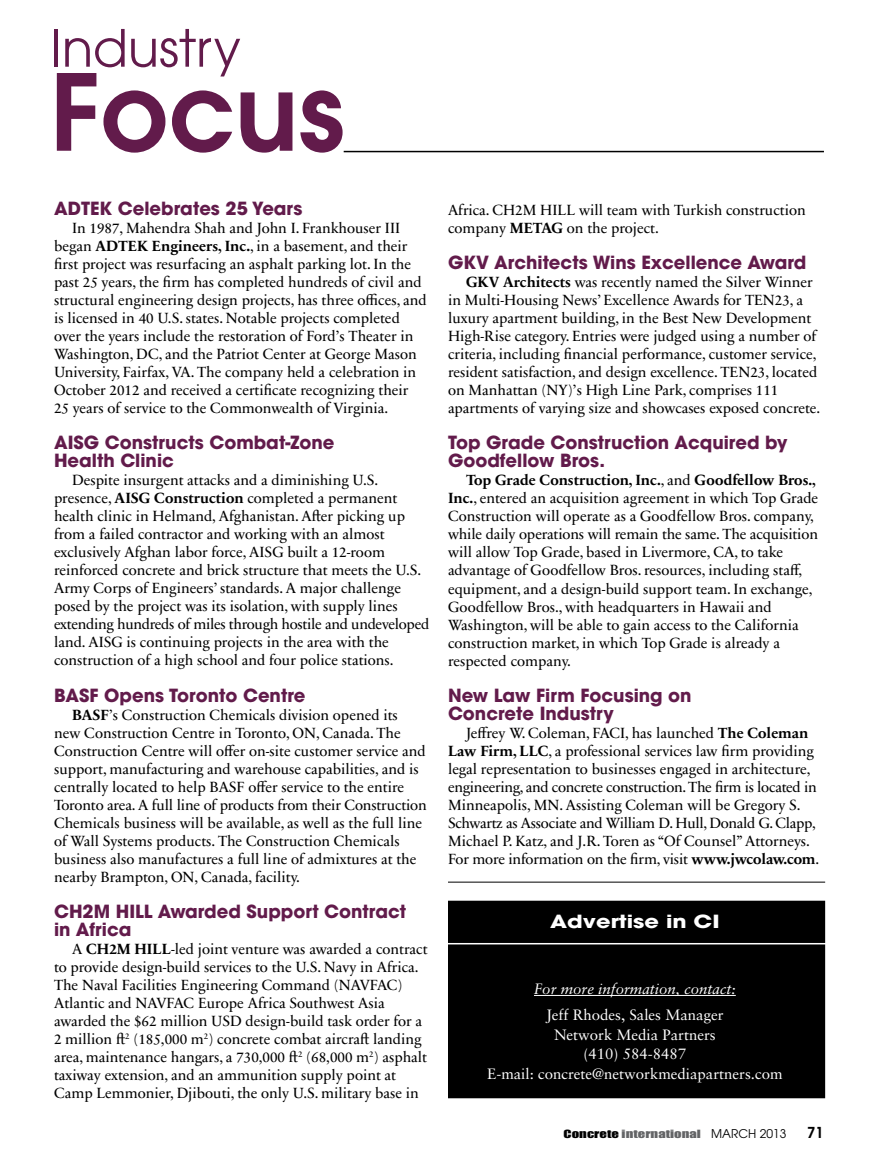
<style>
.page{position:relative;width:878px;height:1175px;background:#fff}
.page>*{position:absolute;margin:0;border:0;box-sizing:border-box;transform-origin:0 0}
.t1{font:600 105px "Avant Garde";color:#621b4b}
.t2{font:51px "Avant Garde";color:#621b4b}
.t3{font:700 18px/18px "Avant Garde";color:#621b4b}
.t4{font:700 18px "Avant Garde";color:#fff;scale:1.25 1}
.t5{font:15px/18px "Sabon Next LT Pro";color:#000}
.t6{font:15px/19.5px "Sabon";color:#fff;text-align:center}
.t7{font:italic 15px "Sabon";color:#fff}
.t8{font:600 15px "Avant Garde";color:#000}
.t9{font:10.5px "Impact MT Std";color:#636466;scale:1.4 1}
.s1{font-weight:700}
.s2{color:#000}
.s3{font-family:"Avant Garde";font-size:12px;color:#000}
</style>
<div class="page">
<hr style="left:344px;top:151px;width:480px;height:1px;background:#000">
<div style="left:448px;top:901px;width:376px;height:196px;background:#000"></div>
<div style="left:448px;top:900px;width:377px;height:198px;border:2px solid #000"></div>
<hr style="left:534px;top:995px;width:201px;height:1px;background:#fff">
<hr style="left:448px;top:943px;width:378px;height:1px;background:#fff">
<hr style="left:448px;top:882px;width:377px;height:1px;background:#000">
<h2 class="t2" style="left:50px;top:18px;width:192px">Industry</h2>
<h1 class="t1" style="left:50px;top:43px;width:296px">Focus</h1>
<p class="t3" style="left:54px;top:199px;width:250px">ADTEK Celebrates 25 Years</p>
<p class="t5" style="left:54px;top:219px;width:374px;text-indent:18px">In 1987, Mahendra Shah and John I. Frankhouser III began <span class="s1">ADTEK Engineers, Inc.</span>, in a basement, and their first project was resurfacing an asphalt parking lot. In the past 25 years, the firm has completed hundreds of civil and structural engineering design projects, has three offices, and is licensed in 40 U.S. states. Notable projects completed over the years include the restoration of Ford’s Theater in Washington, DC, and the Patriot Center at George Mason University, Fairfax, VA. The company held a celebration in October 2012 and received a certificate recognizing their 25 years of service to the Commonwealth of Virginia.</p>
<p class="t3" style="left:54px;top:433px;width:282px">AISG Constructs Combat-Zone<br>Health Clinic</p>
<p class="t5" style="left:54px;top:471px;width:377px;text-indent:18px">Despite insurgent attacks and a diminishing U.S. presence, <span class="s1">AISG Construction</span> completed a permanent health clinic in Helmand, Afghanistan. After picking up from a failed contractor and working with an almost exclusively Afghan labor force, AISG built a 12-room reinforced concrete and brick structure that meets the U.S.<br>Army Corps of Engineers’ standards. A major challenge posed by the project was its isolation, with supply lines extending hundreds of miles through hostile and undeveloped land. AISG is continuing projects in the area with the construction of a high school and four police stations.</p>
<p class="t3" style="left:54px;top:685px;width:253px">BASF Opens Toronto Centre</p>
<p class="t5" style="left:54px;top:705px;width:374px;text-indent:18px"><span class="s1">BASF</span>’s Construction Chemicals division opened its new Construction Centre in Toronto, ON, Canada. The Construction Centre will offer on-site customer service and support, manufacturing and warehouse capabilities, and is centrally located to help BASF offer service to the entire Toronto area. A full line of products from their Construction Chemicals business will be available, as well as the full line of Wall Systems products. The Construction Chemicals business also manufactures a full line of admixtures at the nearby Brampton, ON, Canada, facility.</p>
<p class="t3" style="left:54px;top:901px;width:353px">CH2M HILL Awarded Support Contract in Africa</p>
<p class="t5" style="left:54px;top:939px;width:375px;text-indent:18px">A <span class="s1">CH2M HILL</span>-led joint venture was awarded a contract to provide design-build services to the U.S. Navy in Africa.<br>The Naval Facilities Engineering Command (NAVFAC)<br>Atlantic and NAVFAC Europe Africa Southwest Asia awarded the $62 million USD design-build task order for a 2 million ft<sup>2</sup> (185,000 m<sup>2</sup>) concrete combat aircraft landing area, maintenance hangars, a 730,000 ft<sup>2</sup> (68,000 m<sup>2</sup>) asphalt taxiway extension, and an ammunition supply point at Camp Lemmonier, Djibouti, the only U.S. military base in</p>
<p class="t5" style="left:448px;top:201px;width:359px">Africa. CH2M HILL will team with Turkish construction company <span class="s1">METAG</span> on the project.</p>
<p class="t3" style="left:448px;top:254px;width:360px">GKV Architects Wins Excellence Award</p>
<p class="t5" style="left:448px;top:273px;width:374px;text-indent:18px"><span class="s1">GKV Architects</span> was recently named the Silver Winner in Multi-Housing News’ Excellence Awards for TEN23, a luxury apartment building, in the Best New Development High-Rise category. Entries were judged using a number of criteria, including financial performance, customer service, resident satisfaction, and design excellence. TEN23, located on Manhattan (NY)’s High Line Park, comprises 111 apartments of varying size and showcases exposed concrete.</p>
<p class="t3" style="left:448px;top:434px;width:341px">Top Grade Construction Acquired by<br>Goodfellow Bros.</p>
<p class="t5" style="left:448px;top:471px;width:372px;text-indent:18px"><span class="s1">Top Grade Construction, Inc.</span>, and <span class="s1">Goodfellow Bros., Inc.</span>, entered an acquisition agreement in which Top Grade Construction will operate as a Goodfellow Bros. company, while daily operations will remain the same. The acquisition will allow Top Grade, based in Livermore, CA, to take advantage of Goodfellow Bros. resources, including staff, equipment, and a design-build support team. In exchange, Goodfellow Bros., with headquarters in Hawaii and Washington, will be able to gain access to the California construction market, in which Top Grade is already a respected company.</p>
<p class="t3" style="left:448px;top:686px;width:245px">New Law Firm Focusing on<br>Concrete Industry</p>
<p class="t5" style="left:448px;top:723px;width:372px;text-indent:18px">Jeffrey W. Coleman, FACI, has launched <span class="s1">The Coleman Law Firm, LLC</span>, a professional services law firm providing legal representation to businesses engaged in architecture, engineering, and concrete construction. The firm is located in Minneapolis, MN. Assisting Coleman will be Gregory S.<br>Schwartz as Associate and William D. Hull, Donald G. Clapp, Michael P. Katz, and J.R. Toren as “Of Counsel” Attorneys.<br>For more information on the firm, visit <span class="s1">www.jwcolaw.com</span>.</p>
<p class="t4" style="left:550px;top:909px;width:137px">Advertise in CI</p>
<p class="t7" style="left:534px;top:980px;width:203px">For more information, contact:</p>
<p class="t6" style="left:487px;top:1005px;width:297px">Jeff Rhodes, Sales Manager<br>Network Media Partners<br>(410) 584-8487<br>E-mail: concrete@networkmediapartners.com</p>
<p class="t9" style="left:563px;top:1126px;width:161px"><span class="s2">Concrete</span> international <span class="s3">march 2013</span></p>
<p class="t8" style="left:807px;top:1122px;width:18px">71</p>
</div>
